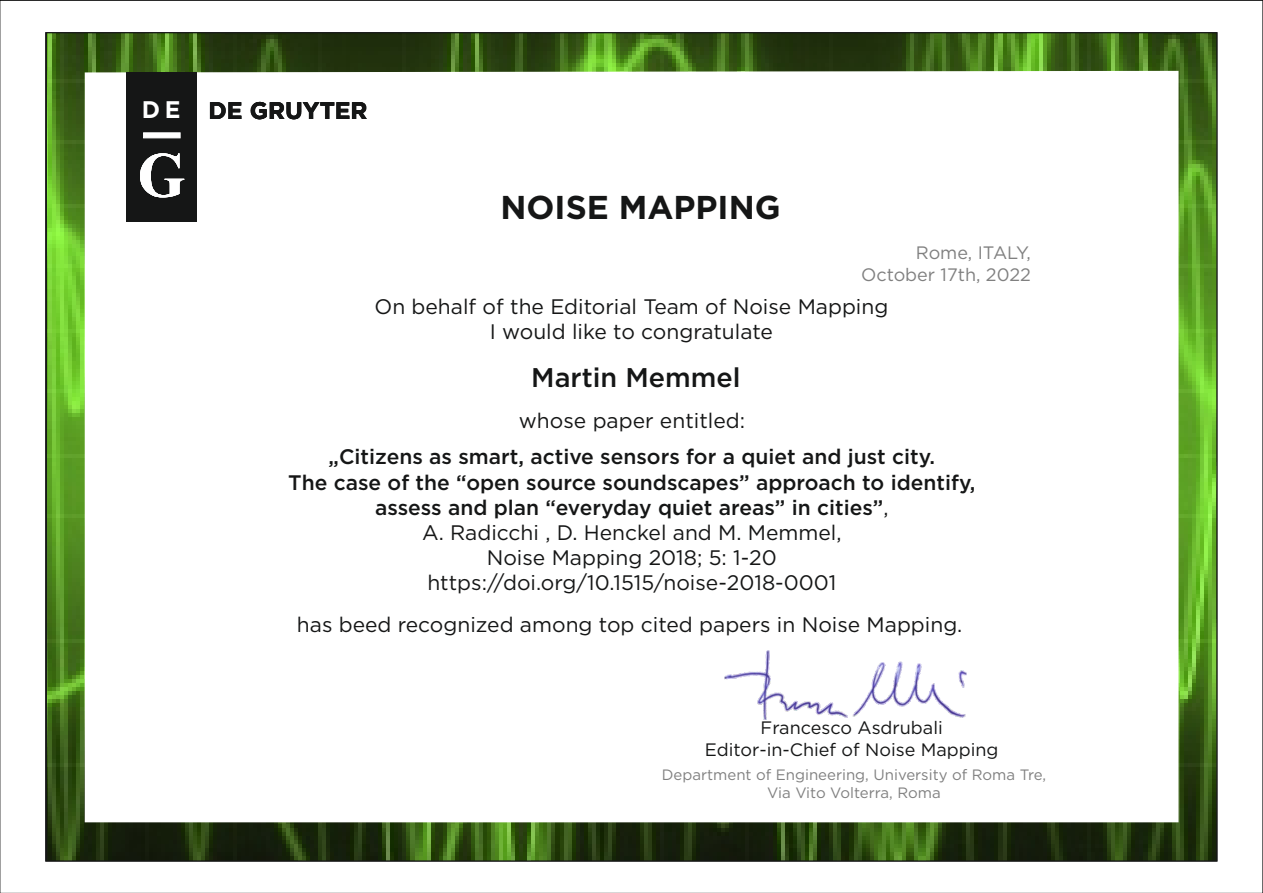
<style>
.page{position:relative;width:1263px;height:893px;background:#fff}
.page>*{position:absolute;margin:0;border:0;box-sizing:border-box;transform-origin:0 0}
.t1{font:700 63.6px "Times New Roman";color:#fff;scale:.96 1}
.t2{font:700 33px "Gotham";color:#151616}
.t3{font:500 27px "Gotham";color:#151616}
.t4{font:700 24px "Gotham";color:#151616}
.t5{font:500 21px/25.2px "Gotham";color:#151616;text-align:center}
.t6{font:21px/25.2px "Gotham";color:#151616;text-align:center}
.t7{font:18px/21.6px "Gotham";color:#151616;text-align:center}
.t8{font:18px/21.6px "Gotham";color:#808080;text-align:right}
.t9{font:15px/18px "Gotham";color:#808080;text-align:center}
.s1{color:#fff}
.s2{font-weight:400}
</style>
<div class="page">
<img style="left:47px;top:33px;width:1169px;height:827px">
<div style="left:127px;top:72px;width:70px;height:150px;background:#151616"></div>
<svg style="left:143px;top:132px;width:38px;height:7px"></svg>
<img style="left:724px;top:651px;width:242px;height:69px">
<p class="t4" style="left:142px;top:100px;width:227px"><span class="s1">D E</span> DE GRUYTER</p>
<h1 class="t1" style="left:138px;top:153px;width:51px">G</h1>
<h2 class="t2" style="left:500px;top:193px;width:282px">NOISE MAPPING</h2>
<p class="t8" style="left:861px;top:243px;width:171px">Rome, ITALY,<br>October 17th, 2022</p>
<p class="t6" style="left:374px;top:295px;width:515px">On behalf of the Editorial Team of Noise Mapping<br>I would like to congratulate</p>
<p class="t3" style="left:531px;top:365px;width:211px">Martin Memmel</p>
<p class="t6" style="left:519px;top:409px;width:228px">whose paper entitled:</p>
<p class="t5" style="left:288px;top:445px;width:689px">„Citizens as smart, active sensors for a quiet and just city.<br>The case of the “open source soundscapes” approach to identify, assess and plan “everyday quiet areas” in cities”<span class="s2">,<br>A. Radicchi , D. Henckel and M. Memmel,<br>Noise Mapping 2018; 5: 1-20 https://doi.org/10.1515/noise-2018-0001</span></p>
<p class="t6" style="left:297px;top:613px;width:667px">has beed recognized among top cited papers in Noise Mapping.</p>
<p class="t7" style="left:705px;top:718px;width:295px">Francesco Asdrubali<br>Editor-in-Chief of Noise Mapping</p>
<p class="t9" style="left:662px;top:767px;width:386px">Department of Engineering, University of Roma Tre,<br>Via Vito Volterra, Roma</p>
</div>
